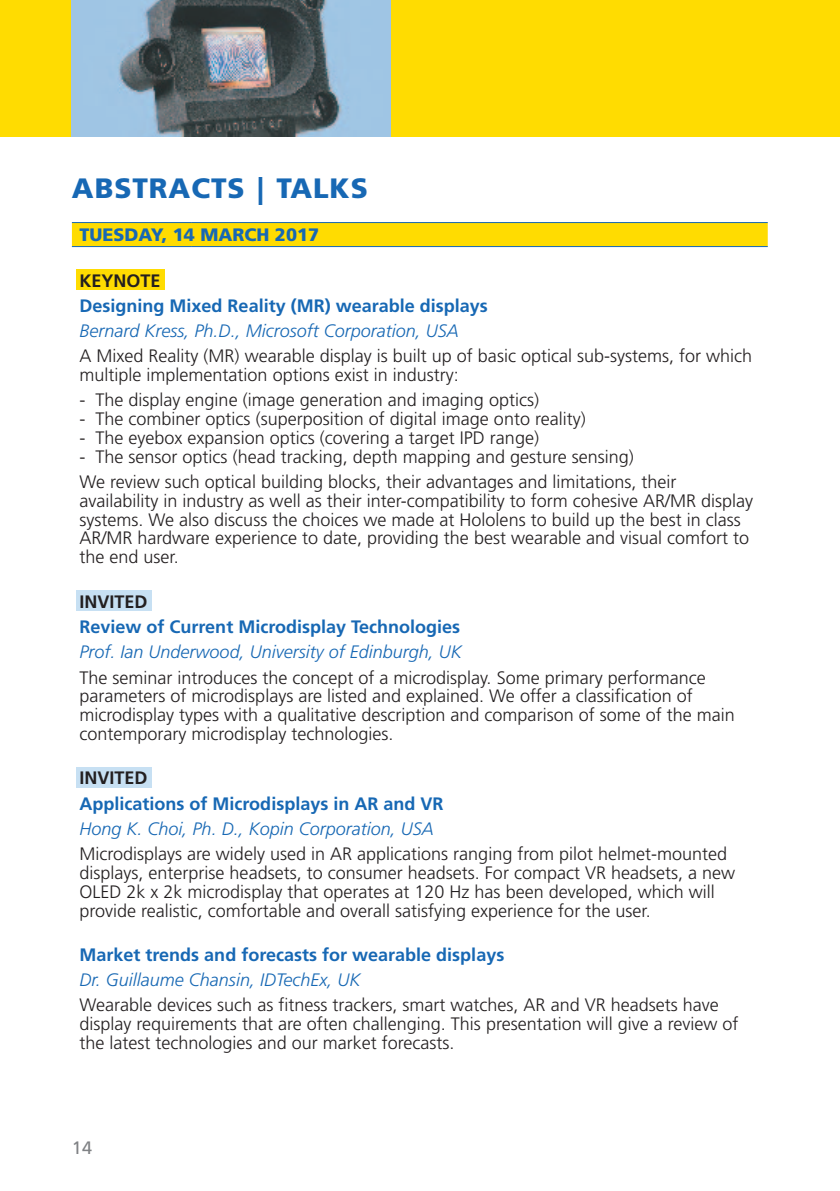
<style>
.page{position:relative;width:840px;height:1191px;background:#fff}
.page>*{position:absolute;margin:0;border:0;box-sizing:border-box;transform-origin:0 0}
.t1{font:900 28px "Frutiger 75";letter-spacing:.035em;color:#1768b4}
.t2{font:300 18px/18.8px "Frutiger";color:#231f20}
.t3{font:700 18px "Frutiger";color:#1768b4}
.t4{font:italic 300 18px "Frutiger";color:#1768b4}
.t5{font:700 18px "Frutiger";color:#231f20}
.t6{font:900 18px "Frutiger 75";color:#1768b4}
.t7{font:18px "Frutiger";color:#808285}
</style>
<div class="page">
<div style="left:72px;top:223px;width:695px;height:23px;background:#ffdc01"></div>
<hr style="left:72px;top:222px;width:119px;height:1px;background:#1768b4">
<hr style="left:191px;top:222px;width:576px;height:1px;background:#1768b4">
<hr style="left:72px;top:246px;width:119px;height:1px;background:#1768b4">
<hr style="left:191px;top:246px;width:576px;height:1px;background:#1768b4">
<div style="left:76px;top:591px;width:75px;height:20px;background:#c7e0f3"></div>
<div style="left:76px;top:768px;width:75px;height:20px;background:#c7e0f3"></div>
<div style="left:76px;top:270px;width:88px;height:20px;background:#ffdc01"></div>
<div style="left:0;top:0;width:839px;height:137px;background:#ffdc01"></div>
<img style="left:72px;top:0;width:318px;height:137px">
<h1 class="t1" style="left:72px;top:177px;width:297px">ABSTRACTS | TALKS</h1>
<p class="t6" style="left:79px;top:228px;width:241px">TUESDAY, 14 MARCH 2017</p>
<p class="t5" style="left:79px;top:273px;width:83px">KEYNOTE</p>
<p class="t3" style="left:79px;top:299px;width:410px">Designing Mixed Reality (MR) wearable displays</p>
<p class="t4" style="left:79px;top:324px;width:381px">Bernard Kress, Ph.D., Microsoft Corporation, USA</p>
<p class="t2" style="left:79px;top:348px;width:674px">A Mixed Reality (MR) wearable display is built up of basic optical sub-systems, for which multiple implementation options exist in industry:</p>
<p class="t2" style="left:79px;top:392px;width:461px">- The display engine (image generation and imaging optics)</p>
<p class="t2" style="left:79px;top:411px;width:507px">- The combiner optics (superposition of digital image onto reality)</p>
<p class="t2" style="left:79px;top:430px;width:461px">- The eyebox expansion optics (covering a target IPD range)</p>
<p class="t2" style="left:79px;top:446px;width:598px;line-height:25px">- The sensor optics (head tracking, depth mapping and gesture sensing)<br>We review such optical building blocks, their advantages and limitations, their</p>
<p class="t2" style="left:79px;top:493px;width:675px">availability in industry as well as their inter-compatibility to form cohesive AR/MR display systems. We also discuss the choices we made at Hololens to build up the best in class AR/MR hardware experience to date, providing the best wearable and visual comfort to the end user.</p>
<p class="t5" style="left:79px;top:594px;width:70px">INVITED</p>
<p class="t3" style="left:79px;top:619px;width:382px">Review of Current Microdisplay Technologies</p>
<p class="t4" style="left:79px;top:645px;width:384px">Prof. Ian Underwood, University of Edinburgh, UK</p>
<p class="t2" style="left:79px;top:669px;width:656px">The seminar introduces the concept of a microdisplay. Some primary performance parameters of microdisplays are listed and explained. We offer a classification of microdisplay types with a qualitative description and comparison of some of the main contemporary microdisplay technologies.</p>
<p class="t5" style="left:79px;top:771px;width:70px">INVITED</p>
<p class="t3" style="left:79px;top:796px;width:365px">Applications of Microdisplays in AR and VR</p>
<p class="t4" style="left:79px;top:821px;width:356px">Hong K. Choi, Ph. D., Kopin Corporation, USA</p>
<p class="t2" style="left:79px;top:846px;width:657px">Microdisplays are widely used in AR applications ranging from pilot helmet-mounted displays, enterprise headsets, to consumer headsets. For compact VR headsets, a new OLED 2k x 2k microdisplay that operates at 120 Hz has been developed, which will provide realistic, comfortable and overall satisfying experience for the user.</p>
<p class="t3" style="left:79px;top:947px;width:426px">Market trends and forecasts for wearable displays</p>
<p class="t4" style="left:79px;top:973px;width:282px">Dr. Guillaume Chansin, IDTechEx, UK</p>
<p class="t2" style="left:79px;top:997px;width:660px">Wearable devices such as fitness trackers, smart watches, AR and VR headsets have display requirements that are often challenging. This presentation will give a review of the latest technologies and our market forecasts.</p>
<p class="t7" style="left:72px;top:1140px;width:22px">14</p>
</div>
